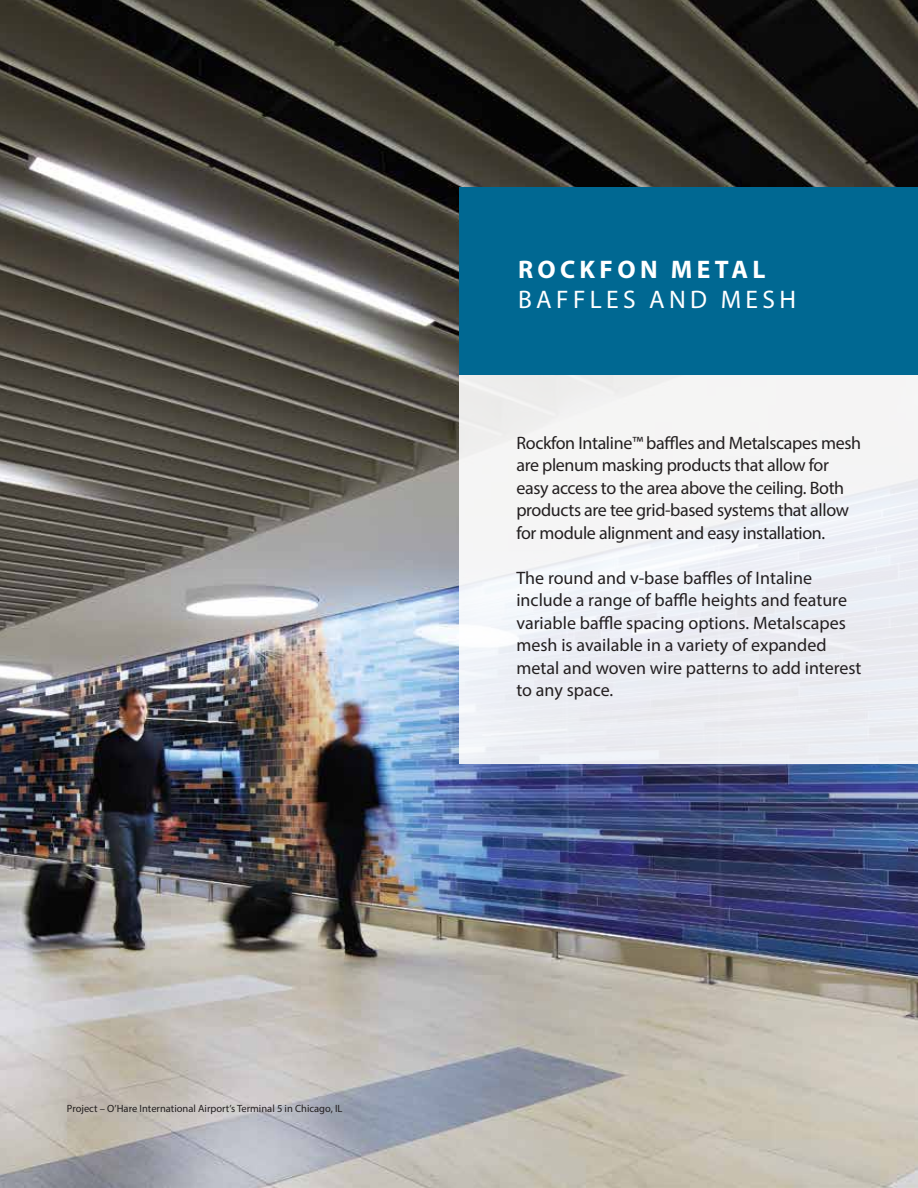
<style>
.page{position:relative;width:918px;height:1188px;background:#fff}
.page>*{position:absolute;margin:0;border:0;box-sizing:border-box;transform-origin:0 0}
.t1{font:25.5px "Myriad Pro";letter-spacing:.17em;color:#fff}
.t2{font:700 25.5px "Myriad Pro";letter-spacing:.17em;color:#fff}
.t3{font:18px/22.5px "Myriad Pro";letter-spacing:-.015em;color:#231f20}
.t4{font:10.5px "Myriad Pro";color:#231f20}
</style>
<div class="page">
<img style="left:0;top:0;width:918px;height:1188px">
<div style="left:459px;top:360px;width:459px;height:404px;background:#eff2f4"></div>
<div style="left:459px;top:187px;width:459px;height:188px;background:#006892"></div>
<p class="t4" style="left:67px;top:1102px;width:277px">Project – O’Hare International Airport’s Terminal 5 in Chicago, IL</p>
<h1 class="t2" style="left:518px;top:253px;width:249px">ROCKFON METAL</h1>
<h1 class="t1" style="left:518px;top:284px;width:279px">BAFFLES AND MESH</h1>
<p class="t3" style="left:516px;top:431px;width:346px">Rockfon Intaline™ baffles and Metalscapes mesh are plenum masking products that allow for easy access to the area above the ceiling. Both products are tee grid-based systems that allow for module alignment and easy installation.</p>
<p class="t3" style="left:516px;top:566px;width:347px">The round and v-base baffles of Intaline include a range of baffle heights and feature variable baffle spacing options. Metalscapes mesh is available in a variety of expanded metal and woven wire patterns to add interest to any space.</p>
</div>
